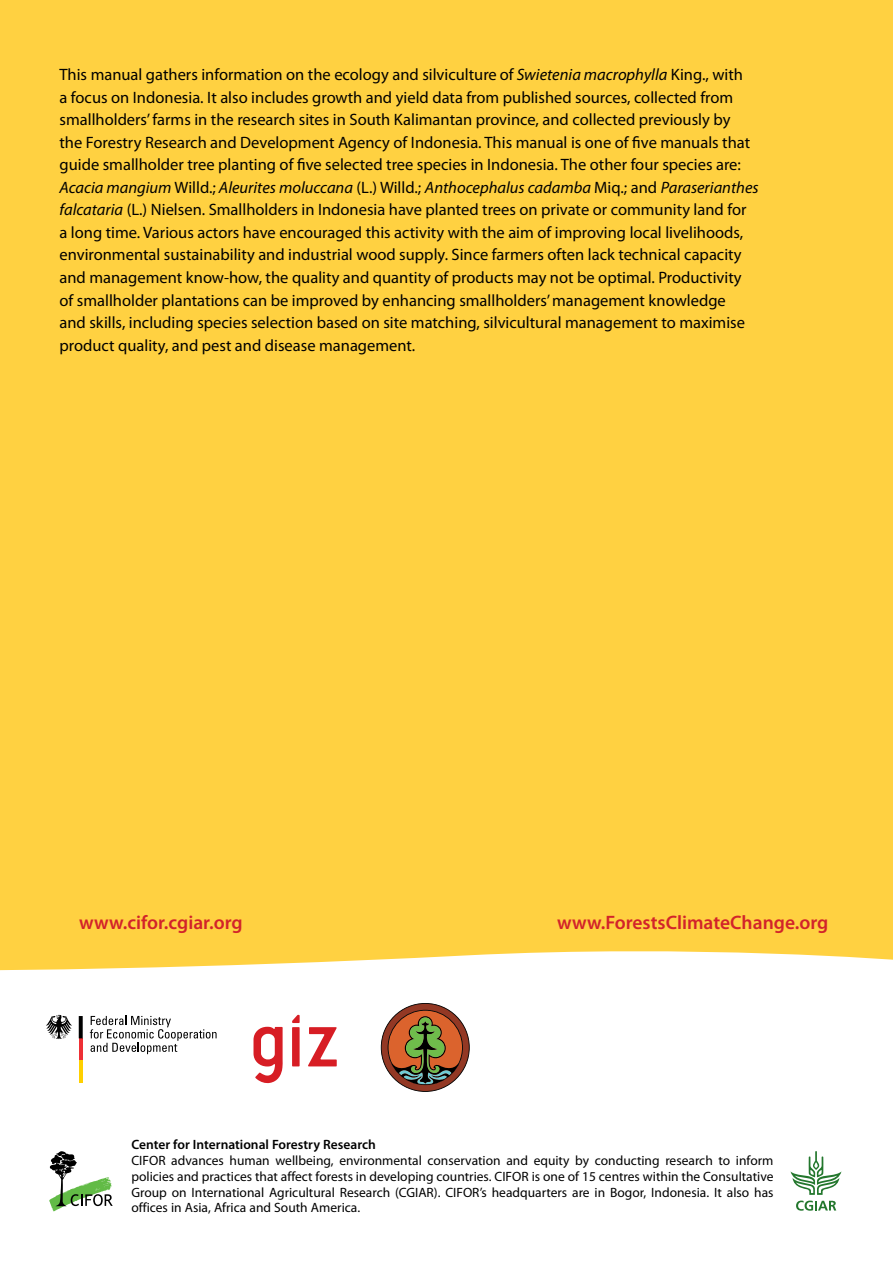
<style>
.page{position:relative;width:893px;height:1263px;background:#ffd141}
.page>*{position:absolute;margin:0;border:0;box-sizing:border-box;transform-origin:0 0}
.t1{font:600 19.5px "Myriad Pro";color:#d2232a}
.t2{font:16.5px/22.5px "Myriad Pro";color:#000}
.t3{font:13.5px/15.8px "Myriad Pro";color:#000;text-align:justify}
.t4{font:600 13.5px "Myriad Pro";color:#000}
.s1{font-style:italic}
</style>
<div class="page">
<div style="left:0;top:951px;width:893px;height:312px;background:#fff"></div>
<svg style="left:49px;top:1151px;width:64px;height:60px;background:#b8c8b2"></svg>
<svg style="left:790px;top:1151px;width:51px;height:60px;background:#cbdfcd"></svg>
<hr style="left:79px;top:1038px;width:4px;height:23px;background:#ee3035">
<hr style="left:79px;top:1061px;width:4px;height:22px;background:#ffd000">
<svg style="left:79px;top:1016px;width:4px;height:22px"></svg>
<svg style="left:46px;top:1015px;width:26px;height:24px"></svg>
<svg style="left:90px;top:1016px;width:127px;height:38px;background:#d5d5d5"></svg>
<svg style="left:253px;top:1027px;width:30px;height:56px;background:#e77b7f"></svg>
<svg style="left:308px;top:1027px;width:29px;height:39px"></svg>
<svg style="left:292px;top:1015px;width:8px;height:51px"></svg>
<svg style="left:381px;top:1003px;width:89px;height:89px;background:#a17a5a"></svg>
<p class="t2" style="left:60px;top:63px;width:701px">This manual gathers information on the ecology and silviculture of <span class="s1">Swietenia macrophylla</span> King., with<br>a focus on Indonesia. It also includes growth and yield data from published sources, collected from smallholders’ farms in the research sites in South Kalimantan province, and collected previously by<br>the Forestry Research and Development Agency of Indonesia. This manual is one of five manuals that guide smallholder tree planting of five selected tree species in Indonesia. The other four species are:<br><span class="s1">Acacia mangium</span> Willd.; <span class="s1">Aleurites moluccana</span> (L.) Willd.; <span class="s1">Anthocephalus cadamba</span> Miq.; and <span class="s1">Paraserianthes falcataria</span> (L.) Nielsen. Smallholders in Indonesia have planted trees on private or community land for<br>a long time. Various actors have encouraged this activity with the aim of improving local livelihoods, environmental sustainability and industrial wood supply. Since farmers often lack technical capacity and management know-how, the quality and quantity of products may not be optimal. Productivity of smallholder plantations can be improved by enhancing smallholders’ management knowledge<br>and skills, including species selection based on site matching, silvicultural management to maximise product quality, and pest and disease management.</p>
<p class="t1" style="left:79px;top:910px;width:165px">www.cifor.cgiar.org</p>
<p class="t1" style="left:557px;top:910px;width:273px">www.ForestsClimateChange.org</p>
<p class="t4" style="left:131px;top:1136px;width:246px">Center for International Forestry Research</p>
<p class="t3" style="left:131px;top:1152px;width:644px">CIFOR advances human wellbeing, environmental conservation and equity by conducting research to inform policies and practices that affect forests in developing countries. CIFOR is one of 15 centres within the Consultative Group on International Agricultural Research (CGIAR). CIFOR’s headquarters are in Bogor, Indonesia. It also has offices in Asia, Africa and South America.</p>
</div>
